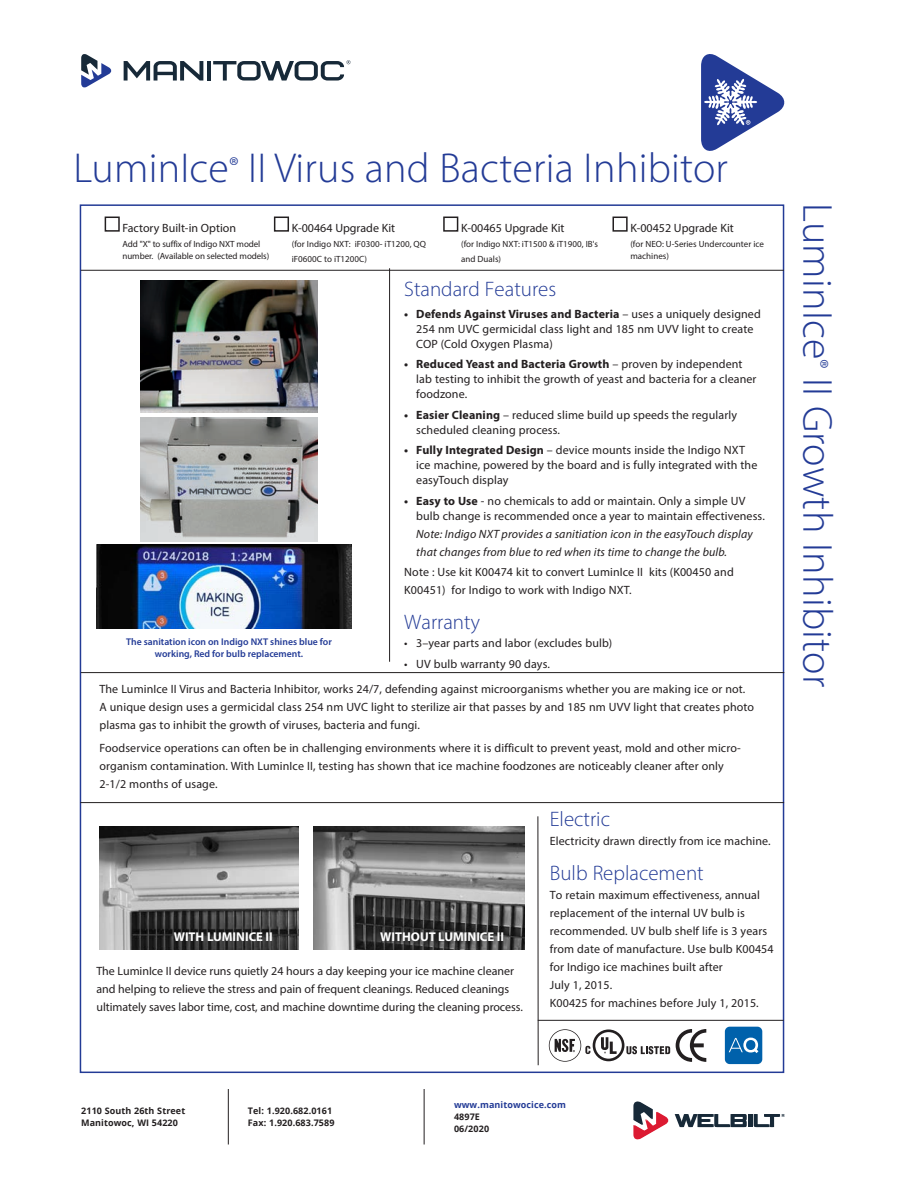
<style>
.page{position:relative;width:918px;height:1188px;background:#fff}
.page>*{position:absolute;margin:0;border:0;box-sizing:border-box;transform-origin:0 0}
.t1{font:300 42px "Myriad Pro";letter-spacing:.005em;color:#233b96}
.t2{font:300 21px "Myriad Pro";color:#233b96}
.t3{font:700 12.75px "Myriad Pro";color:#fff}
.t4{font:12px/18px "Myriad Pro";letter-spacing:.01em;color:#231f20}
.t5{font:italic 12px/18px "Myriad Pro";letter-spacing:.01em;color:#231f20}
.t6{font:600 9.75px/12px "Myriad Pro";color:#233b96;text-align:center}
.t7{font:9px/12px "Myriad Pro";color:#231f20}
.t8{font:700 9px/12px "Open Sans";letter-spacing:.01em;color:#231f20}
.t9{font:700 9px "Open Sans";letter-spacing:.01em;color:#233b96}
.s1{font-weight:700}
</style>
<div class="page">
<svg style="left:81px;top:54px;width:31px;height:33px"></svg>
<svg style="left:124px;top:61px;width:79px;height:20px"></svg>
<hr style="left:207px;top:61px;width:4px;height:20px;background:#172938">
<svg style="left:213px;top:60px;width:138px;height:21px"></svg>
<hr style="left:228px;top:1089px;width:1px;height:55px;background:#231f20">
<hr style="left:424px;top:1089px;width:1px;height:55px;background:#231f20">
<svg style="left:701px;top:54px;width:84px;height:97px"></svg>
<hr style="left:80px;top:802px;width:704px;height:1px;background:#231f20">
<div style="left:105px;top:217px;width:15px;height:15px;border:2px solid #231f20"></div>
<div style="left:274px;top:217px;width:15px;height:15px;border:2px solid #231f20"></div>
<div style="left:443px;top:217px;width:15px;height:15px;border:2px solid #231f20"></div>
<div style="left:612px;top:217px;width:16px;height:15px;border:2px solid #231f20"></div>
<hr style="left:81px;top:672px;width:703px;height:1px;background:#231f20">
<hr style="left:538px;top:1020px;width:246px;height:1px;background:#231f20">
<hr style="left:81px;top:270px;width:703px;height:1px;background:#231f20">
<hr style="left:389px;top:268px;width:1px;height:394px;background:#231f20">
<svg style="left:676px;top:1029px;width:30px;height:33px"></svg>
<svg style="left:549px;top:1029px;width:121px;height:33px"></svg>
<div style="left:725px;top:1027px;width:37px;height:37px;background:#0061ab;border-radius:5px"></div>
<svg style="left:729px;top:1038px;width:29px;height:15px"></svg>
<hr style="left:538px;top:816px;width:1px;height:249px;background:#231f20">
<img style="left:100px;top:826px;width:199px;height:124px">
<img style="left:313px;top:826px;width:212px;height:124px">
<img style="left:140px;top:417px;width:178px;height:125px">
<img style="left:140px;top:280px;width:178px;height:132px">
<img style="left:96px;top:544px;width:256px;height:84px">
<svg style="left:675px;top:1114px;width:110px;height:13px"></svg>
<svg style="left:633px;top:1102px;width:36px;height:37px"></svg>
<h1 class="t1" style="left:73px;top:143px;width:656px">LuminIce<sup>®</sup> II Virus and Bacteria Inhibitor</h1>
<p class="t4" style="left:123px;top:218px;width:115px">Factory Built-in Option</p>
<p class="t7" style="left:123px;top:237px;width:148px">Add "X" to suffix of Indigo NXT model number. (Available on selected models)</p>
<p class="t4" style="left:292px;top:218px;width:105px">K-00464 Upgrade Kit</p>
<p class="t7" style="left:292px;top:236px;width:136px;line-height:15px">(for Indigo NXT: iF0300- iT1200, QQ iF0600C to iT1200C)</p>
<p class="t4" style="left:461px;top:218px;width:105px">K-00465 Upgrade Kit</p>
<p class="t7" style="left:461px;top:236px;width:138px;line-height:15px">(for Indigo NXT: iT1500 &amp; iT1900, IB's and Duals)</p>
<p class="t4" style="left:630px;top:218px;width:105px">K-00452 Upgrade Kit</p>
<p class="t7" style="left:630px;top:237px;width:135px">(for NEO: U-Series Undercounter ice machines)</p>
<h2 class="t2" style="left:404px;top:277px;width:153px">Standard Features</h2>
<p class="t4" style="left:416px;top:306px;width:346px;line-height:15px;text-indent:-12px"><span class="s1">• Defends Against Viruses and Bacteria</span> – uses a uniquely designed<br>254 nm UVC germicidal class light and 185 nm UVV light to create<br>COP (Cold Oxygen Plasma)</p>
<p class="t4" style="left:416px;top:357px;width:342px;line-height:15px;text-indent:-12px"><span class="s1">• Reduced Yeast and Bacteria Growth</span> – proven by independent lab testing to inhibit the growth of yeast and bacteria for a cleaner foodzone.</p>
<p class="t4" style="left:416px;top:407px;width:322px;line-height:15px;text-indent:-12px"><span class="s1">• Easier Cleaning</span> – reduced slime build up speeds the regularly scheduled cleaning process.</p>
<p class="t4" style="left:416px;top:442px;width:343px;line-height:15px;text-indent:-12px"><span class="s1">• Fully Integrated Design</span> – device mounts inside the Indigo NXT ice machine, powered by the board and is fully integrated with the easyTouch display</p>
<p class="t4" style="left:416px;top:493px;width:350px;line-height:15px;text-indent:-12px"><span class="s1">• Easy to Use</span> - no chemicals to add or maintain. Only a simple UV bulb change is recommended once a year to maintain effectiveness.</p>
<p class="t5" style="left:416px;top:524px;width:338px">Note: Indigo NXT provides a sanitiation icon in the easyTouch display that changes from blue to red when its time to change the bulb.</p>
<p class="t4" style="left:404px;top:563px;width:331px">Note : Use kit K00474 kit to convert LuminIce II kits (K00450 and<br>K00451) for Indigo to work with Indigo NXT.</p>
<h2 class="t2" style="left:404px;top:610px;width:77px">Warranty</h2>
<p class="t4" style="left:404px;top:634px;width:210px">• 3–year parts and labor (excludes bulb)</p>
<p class="t4" style="left:100px;top:651px;width:647px;line-height:24.9px;text-indent:305px">• UV bulb warranty 90 days.<br>The LuminIce II Virus and Bacteria Inhibitor, works 24/7, defending against microorganisms whether you are making ice or not.</p>
<p class="t4" style="left:100px;top:697px;width:656px">A unique design uses a germicidal class 254 nm UVC light to sterilize air that passes by and 185 nm UVV light that creates photo plasma gas to inhibit the growth of viruses, bacteria and fungi.</p>
<p class="t4" style="left:100px;top:739px;width:643px">Foodservice operations can often be in challenging environments where it is difficult to prevent yeast, mold and other micro&shy;organism contamination. With LuminIce II, testing has shown that ice machine foodzones are noticeably cleaner after only<br>2-1/2 months of usage.</p>
<p class="t6" style="left:126px;top:635px;width:207px">The sanitation icon on Indigo NXT shines blue for working, Red for bulb replacement.</p>
<p class="t3" style="left:174px;top:928px;width:101px">WITH LUMINICE II</p>
<p class="t3" style="left:380px;top:928px;width:126px">WITHOUT LUMINICE II</p>
<p class="t4" style="left:96px;top:962px;width:428px">The LuminIce II device runs quietly 24 hours a day keeping your ice machine cleaner and helping to relieve the stress and pain of frequent cleanings. Reduced cleanings ultimately saves labor time, cost, and machine downtime during the cleaning process.</p>
<h2 class="t2" style="left:550px;top:807px;width:62px">Electric</h2>
<p class="t4" style="left:550px;top:832px;width:222px">Electricity drawn directly from ice machine.</p>
<h2 class="t2" style="left:550px;top:861px;width:155px">Bulb Replacement</h2>
<p class="t4" style="left:550px;top:886px;width:225px">To retain maximum effectiveness, annual replacement of the internal UV bulb is recommended. UV bulb shelf life is 3 years from date of manufacture. Use bulb K00454 for Indigo ice machines built after<br>July 1, 2015.<br>K00425 for machines before July 1, 2015.</p>
<h1 class="t1" style="left:843px;top:203px;width:485px;rotate:90deg">LuminIce<sup>®</sup> II Growth Inhibitor</h1>
<p class="t8" style="left:81px;top:1104px;width:106px">2110 South 26th Street<br>Manitowoc, WI 54220</p>
<p class="t8" style="left:248px;top:1104px;width:88px">Tel: 1.920.682.0161<br>Fax: 1.920.683.7589</p>
<p class="t9" style="left:454px;top:1099px;width:113px">www.manitowocice.com</p>
<p class="t8" style="left:454px;top:1111px;width:37px">4897E<br>06/2020</p>
</div>
